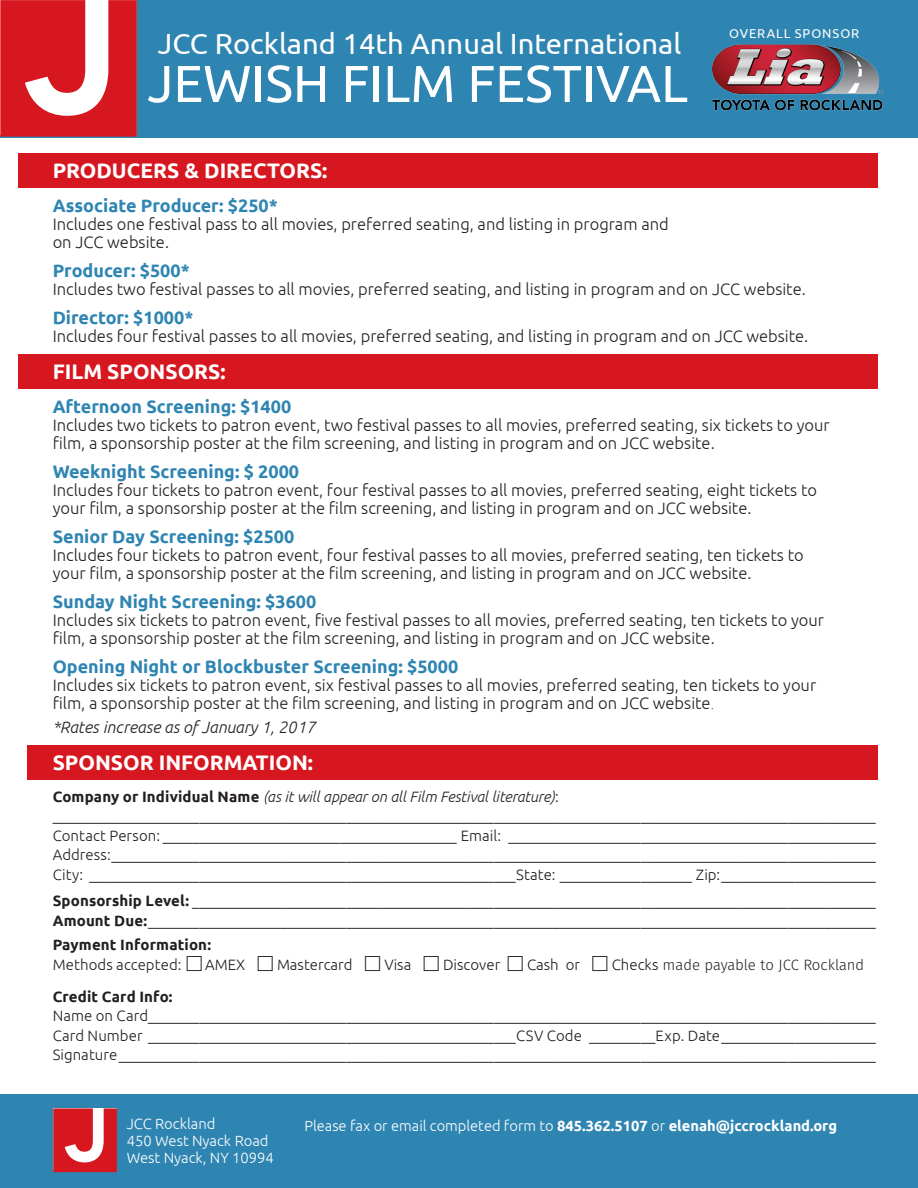
<style>
.page{position:relative;width:918px;height:1188px;background:#fff}
.page>*{position:absolute;margin:0;border:0;box-sizing:border-box;transform-origin:0 0}
.t1{font:51.9px "Ubuntu";color:#fff}
.t2{font:34.35px "Ubuntu";color:#fff}
.t3{font:29.1px "Ubuntu";color:#fff}
.t4{font:700 21px "Ubuntu";color:#fff}
.t5{font:700 18px "Ubuntu";color:#2f85b2}
.t6{font:300 16.5px/18px "Ubuntu";color:#231f20}
.t7{font:italic 300 16.5px "Ubuntu";color:#231f20}
.t8{font:300 15px/19.5px "Ubuntu";letter-spacing:.005em;color:#231f20}
.t9{font:italic 300 15px "Ubuntu";letter-spacing:-.005em;color:#231f20}
.t10{font:700 15px/19.5px "Ubuntu";letter-spacing:.01em;color:#231f20}
.t11{font:15px "Fira Sans OT Light";color:#231f20}
.t12{font:300 14.85px/17.2px "Ubuntu";color:#fff}
.t13{font:700 14.7px "Ubuntu";color:#fff}
.t14{font:12.9px "Ubuntu";letter-spacing:.075em;color:#fff}
.s1{font-family:"Fira Sans";font-weight:200;font-size:18px}
.s2{font-weight:700;font-style:normal}
.s3{font-style:normal}
.s4{font-weight:700}
.s5{font-weight:300}
.s6{font-family:"Ubuntu";font-weight:300}
</style>
<div class="page">
<div style="left:27px;top:745px;width:851px;height:35px;background:#d7171f"></div>
<div style="left:18px;top:354px;width:860px;height:34px;background:#d7171f"></div>
<div style="left:18px;top:153px;width:860px;height:34px;background:#d7171f"></div>
<div style="left:0;top:1094px;width:918px;height:94px;background:#2f85b2"></div>
<svg style="left:53px;top:1108px;width:64px;height:64px;background:#df484e"></svg>
<div style="left:0;top:0;width:918px;height:137px;background:#2f85b2"></div>
<svg style="left:0;top:0;width:137px;height:137px;background:#de474d"></svg>
<img style="left:712px;top:44px;width:172px;height:67px">
<h2 class="t2" style="left:158px;top:19px;width:40px">JC</h2>
<p class="t1" style="left:148px;top:52px;width:542px">JEWISH FILM FESTIVAL</p>
<p class="t3" style="left:158px;top:26px;width:525px">JCC Rockland 14th Annual International</p>
<p class="t14" style="left:729px;top:26px;width:132px">OVERALL SPONSOR</p>
<p class="t4" style="left:53px;top:158px;width:276px">PRODUCERS &amp; DIRECTORS:</p>
<p class="t5" style="left:53px;top:195px;width:227px">Associate Producer: $250*</p>
<p class="t6" style="left:53px;top:215px;width:618px">Includes one festival pass to all movies, preferred seating, and listing in program and on JCC website.</p>
<p class="t5" style="left:53px;top:260px;width:139px">Producer: $500*</p>
<p class="t6" style="left:53px;top:280px;width:755px">Includes two festival passes to all movies, preferred seating, and listing in program and on JCC website.</p>
<p class="t5" style="left:53px;top:307px;width:142px">Director: $1000*</p>
<p class="t6" style="left:53px;top:327px;width:757px">Includes four festival passes to all movies, preferred seating, and listing in program and on JCC website.</p>
<p class="t4" style="left:53px;top:359px;width:175px">FILM SPONSORS:</p>
<p class="t5" style="left:53px;top:396px;width:240px">Afternoon Screening: $1400</p>
<p class="t6" style="left:53px;top:416px;width:779px">Includes two tickets to patron event, two festival passes to all movies, preferred seating, six tickets to your film, a sponsorship poster at the film screening, and listing in program and on JCC website.</p>
<p class="t5" style="left:53px;top:461px;width:248px">Weeknight Screening: $ 2000</p>
<p class="t6" style="left:53px;top:481px;width:766px">Includes four tickets to patron event, four festival passes to all movies, preferred seating, eight tickets to your film, a sponsorship poster at the film screening, and listing in program and on JCC website.</p>
<p class="t5" style="left:53px;top:526px;width:243px">Senior Day Screening: $2500</p>
<p class="t6" style="left:53px;top:546px;width:753px">Includes four tickets to patron event, four festival passes to all movies, preferred seating, ten tickets to your film, a sponsorship poster at the film screening, and listing in program and on JCC website.</p>
<p class="t5" style="left:53px;top:590px;width:265px">Sunday Night Screening: $3600</p>
<p class="t6" style="left:53px;top:610px;width:773px">Includes six tickets to patron event, five festival passes to all movies, preferred seating, ten tickets to your film, a sponsorship poster at the film screening, and listing in program and on JCC website.</p>
<p class="t5" style="left:53px;top:655px;width:407px">Opening Night or Blockbuster Screening: $5000</p>
<p class="t6" style="left:53px;top:675px;width:765px">Includes six tickets to patron event, six festival passes to all movies, preferred seating, ten tickets to your film, a sponsorship poster at the film screening, and listing in program and on JCC website<span class="s1">.</span></p>
<p class="t7" style="left:53px;top:717px;width:264px">*Rates increase as of January 1, 2017</p>
<p class="t4" style="left:53px;top:750px;width:262px">SPONSOR INFORMATION:</p>
<p class="t9" style="left:53px;top:787px;width:508px"><span class="s2">Company or Individual Name</span> (as it will appear on all Film Festival literature)<span class="s3">:</span></p>
<p class="t8" style="left:53px;top:806px;width:825px">________________________________________________________________________________________________________________</p>
<p class="t8" style="left:53px;top:825px;width:825px">Contact Person: ________________________________________ Email: __________________________________________________</p>
<p class="t8" style="left:53px;top:845px;width:825px">Address:________________________________________________________________________________________________________</p>
<p class="t8" style="left:53px;top:864px;width:825px">City: __________________________________________________________State: __________________ Zip:_____________________</p>
<p class="t8" style="left:53px;top:891px;width:825px"><span class="s4">Sponsorship Level:</span> _____________________________________________________________________________________________<br><span class="s4">Amount Due:</span>___________________________________________________________________________________________________</p>
<p class="t10" style="left:53px;top:935px;width:160px">Payment Information:<br><span class="s5">Methods accepted:</span></p>
<p class="t8" style="left:205px;top:954px;width:42px">AMEX</p>
<p class="t8" style="left:277px;top:954px;width:77px">Mastercard</p>
<p class="t8" style="left:384px;top:954px;width:28px">Visa</p>
<p class="t8" style="left:443px;top:954px;width:59px">Discover</p>
<p class="t8" style="left:527px;top:954px;width:54px">Cash or</p>
<p class="t11" style="left:612px;top:954px;width:254px"><span class="s6">Checks</span> made payable to JCC Rockland</p>
<p class="t10" style="left:53px;top:986px;width:122px">Credit Card Info:</p>
<p class="t8" style="left:53px;top:1006px;width:825px">Name on Card___________________________________________________________________________________________________</p>
<p class="t8" style="left:53px;top:1025px;width:825px">Card Number __________________________________________________CSV Code _________Exp. Date_____________________</p>
<p class="t8" style="left:53px;top:1045px;width:825px">Signature_______________________________________________________________________________________________________</p>
<p class="t12" style="left:127px;top:1114px;width:90px">JCC Rockland</p>
<p class="t13" style="left:304px;top:1117px;width:534px"><span class="s5">Please fax or email completed form to</span> 845.362.5107 <span class="s5">or</span> elenah@jccrockland.org</p>
<p class="t12" style="left:127px;top:1132px;width:149px">450 West Nyack Road<br>West Nyack, NY 10994</p>
</div>
